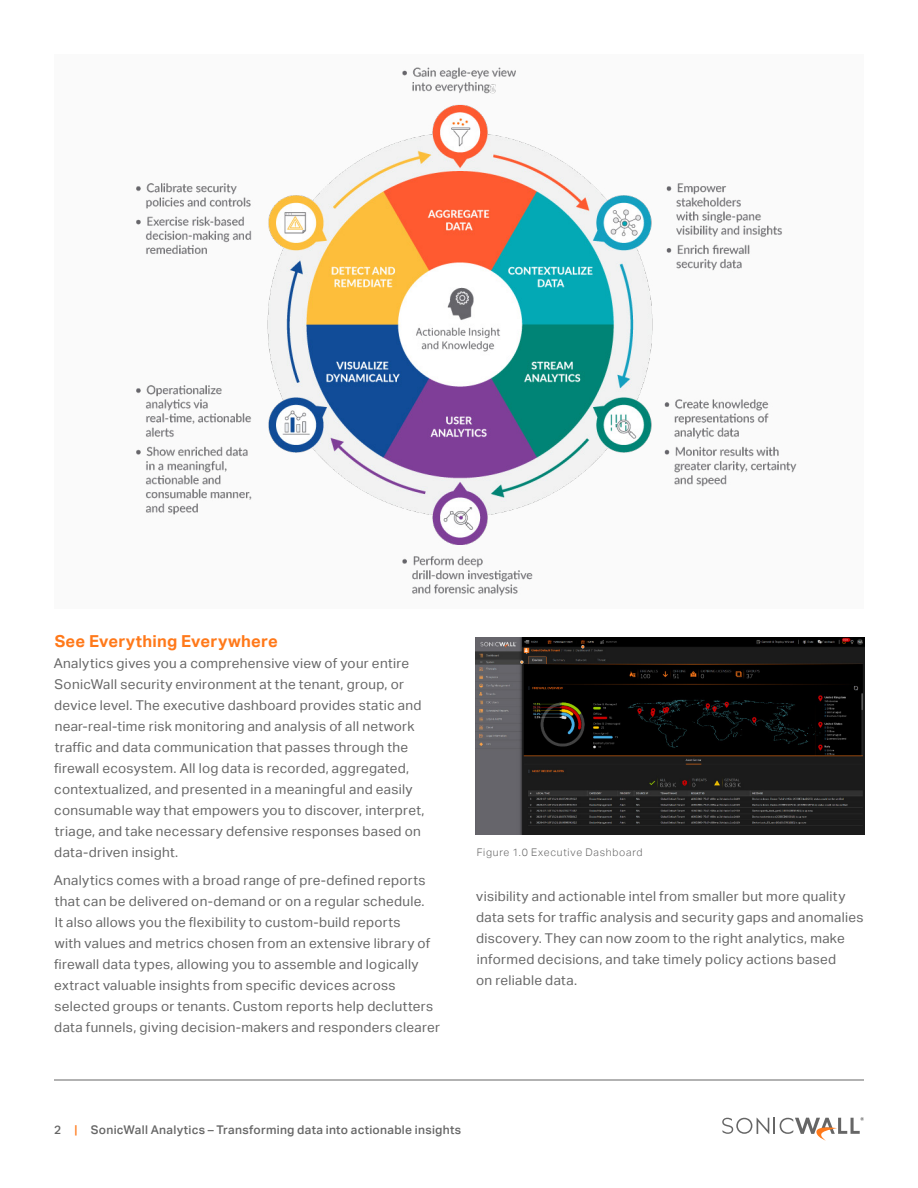
<style>
.page{position:relative;width:918px;height:1188px;background:#fff}
.page>*{position:absolute;margin:0;border:0;box-sizing:border-box;transform-origin:0 0}
.t1{font:700 16.5px "Aktiv Grotesk";letter-spacing:.015em;color:#ff791a}
.t2{font:13.5px/21px "Aktiv Grotesk";letter-spacing:.02em;color:#666}
.t3{font:500 12px "Aktiv Grotesk";letter-spacing:.025em;color:#666}
.t4{font:300 10.5px "Aktiv Grotesk";letter-spacing:.07em;color:#666}
.s1{color:#ff791a}
</style>
<div class="page">
<svg style="left:722px;top:1117px;width:142px;height:24px"></svg>
<hr style="left:54px;top:1080px;width:810px;height:1px;background:#666">
<div style="left:54px;top:54px;width:810px;height:554px;background:#fafafa"></div>
<img style="left:136px;top:67px;width:661px;height:529px">
<img style="left:476px;top:638px;width:388px;height:196px">
<p class="t1" style="left:55px;top:631px;width:225px">See Everything Everywhere</p>
<p class="t2" style="left:54px;top:653px;width:372px">Analytics gives you a comprehensive view of your entire SonicWall security environment at the tenant, group, or device level. The executive dashboard provides static and near-real-time risk monitoring and analysis of all network traffic and data communication that passes through the firewall ecosystem. All log data is recorded, aggregated, contextualized, and presented in a meaningful and easily consumable way that empowers you to discover, interpret, triage, and take necessary defensive responses based on data-driven insight.</p>
<p class="t2" style="left:54px;top:869px;width:388px">Analytics comes with a broad range of pre-defined reports that can be delivered on-demand or on a regular schedule.<br>It also allows you the flexibility to custom-build reports<br>with values and metrics chosen from an extensive library of firewall data types, allowing you to assemble and logically extract valuable insights from specific devices across selected groups or tenants. Custom reports help declutters data funnels, giving decision-makers and responders clearer</p>
<p class="t4" style="left:477px;top:846px;width:167px">Figure 1.0 Executive Dashboard</p>
<p class="t2" style="left:476px;top:886px;width:389px">visibility and actionable intel from smaller but more quality data sets for traffic analysis and security gaps and anomalies discovery. They can now zoom to the right analytics, make informed decisions, and take timely policy actions based<br>on reliable data.</p>
<p class="t3" style="left:54px;top:1123px;width:409px">2 <span class="s1">|</span> SonicWall Analytics – Transforming data into actionable insights</p>
</div>
